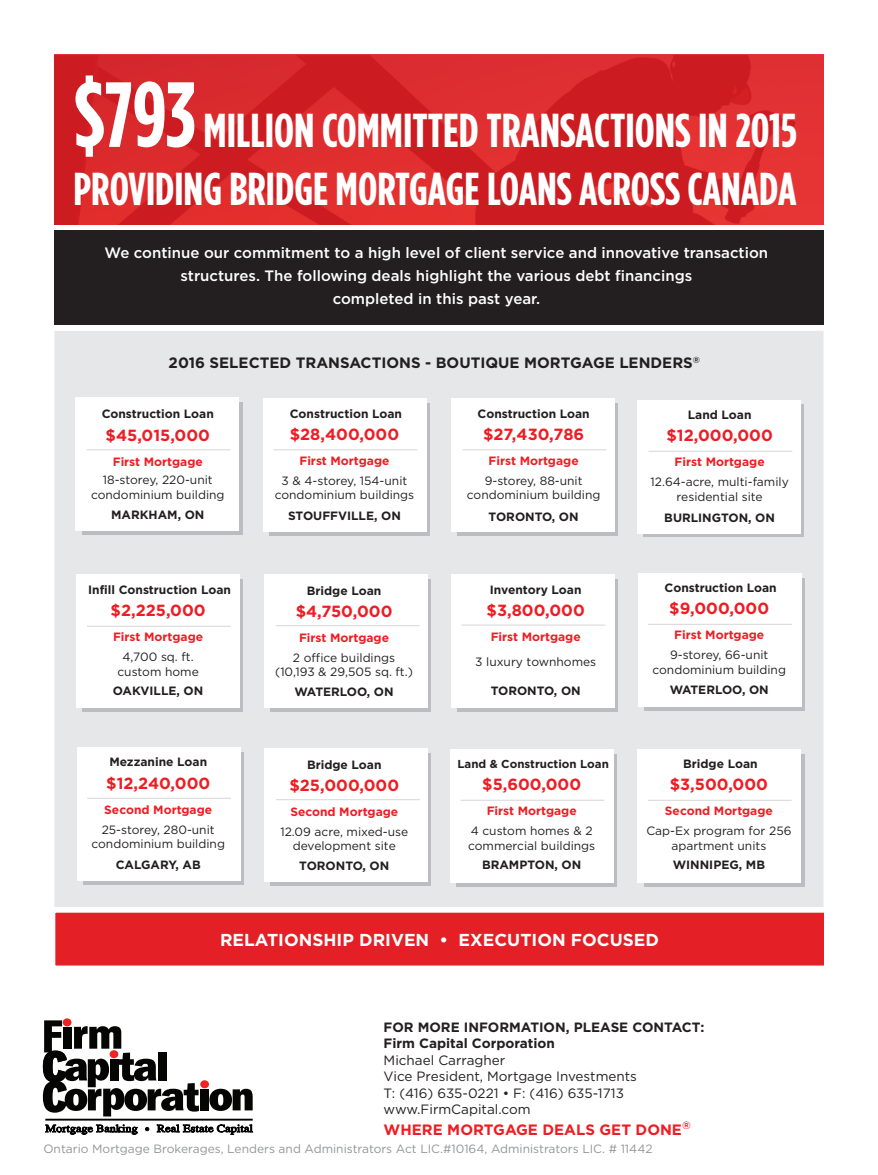
<style>
.page{position:relative;width:878px;height:1175px;background:#fff}
.page>*{position:absolute;margin:0;border:0;box-sizing:border-box;transform-origin:0 0}
.t1{font:700 condensed 47.55px "Gotham HTF";color:#fff}
.t2{font:700 condensed 46.05px "Gotham HTF";color:#fff}
.t3{font:700 17.25px "Gotham HTF";color:#fff}
.t4{font:700 16.2px "Gotham HTF";color:#ee1d23}
.t5{font:500 15px/23.1px "Gotham HTF";color:#fff;text-align:center}
.t6{font:700 15px "Gotham HTF";color:#231f20}
.t7{font:700 15px "Gotham HTF";color:#ee1d23}
.t8{font:13.5px/16.5px "Gotham HTF";color:#231f20}
.t9{font:700 13.5px/16.5px "Gotham HTF";color:#231f20}
.t10{font:12px/14.4px "Gotham HTF";color:#231f20;text-align:center}
.t11{font:700 12px "Gotham HTF";color:#231f20}
.t12{font:700 12px "Gotham HTF";color:#ee1d23}
.t13{font:12px "Gotham HTF";color:#939598}
.t14{font:700 11.55px "Gotham HTF";color:#231f20}
.s1{font-size:92.25px}
</style>
<div class="page">
<svg style="left:209px;top:1088px;width:44px;height:22px"></svg>
<div style="left:201px;top:1088px;width:8px;height:22px;background:#050504"></div>
<div style="left:200px;top:1080px;width:9px;height:8px;background:#ec2426;border-radius:50%"></div>
<svg style="left:42px;top:1020px;width:157px;height:96px"></svg>
<svg style="left:145px;top:1127px;width:4px;height:3px"></svg>
<svg style="left:157px;top:1124px;width:96px;height:10px"></svg>
<svg style="left:45px;top:1124px;width:92px;height:10px"></svg>
<hr style="left:45px;top:1118px;width:208px;height:2px;background:#000">
<div style="left:54px;top:331px;width:769px;height:607px;background:#e6e7e9;border:2px solid #e6e7e9"></div>
<div style="left:54px;top:54px;width:769px;height:171px;background:linear-gradient(to right,#d52427,#d9282b)"></div>
<div style="left:54px;top:230px;width:769px;height:94px;background:#231f20"></div>
<div style="left:50px;top:907px;width:779px;height:64px;background:#e41f25;border:6px solid #fff"></div>
<div style="left:82px;top:402px;width:160px;height:133px;background:#bcbdc0"></div>
<div style="left:76px;top:397px;width:163px;height:134px;background:#fff"></div>
<div style="left:269px;top:403px;width:161px;height:133px;background:#bcbdc0"></div>
<div style="left:263px;top:398px;width:163px;height:134px;background:#fff"></div>
<div style="left:457px;top:403px;width:160px;height:133px;background:linear-gradient(to right,#bcbdc0,#bcbdc0)"></div>
<div style="left:451px;top:398px;width:163px;height:134px;background:#fff"></div>
<hr style="left:462px;top:449px;width:144px;height:1px;background:#dcdddf">
<div style="left:82px;top:578px;width:161px;height:133px;background:linear-gradient(to right,#bcbdc0,#bcbdc0)"></div>
<div style="left:76px;top:574px;width:163px;height:133px;background:#fff"></div>
<hr style="left:273px;top:449px;width:144px;height:1px;background:#dcdddf">
<div style="left:270px;top:578px;width:161px;height:133px;background:linear-gradient(to right,#bcbdc0,#bcbdc0)"></div>
<div style="left:264px;top:574px;width:163px;height:133px;background:#fff"></div>
<div style="left:457px;top:578px;width:161px;height:133px;background:linear-gradient(to right,#bcbdc0,#bcbdc0)"></div>
<div style="left:451px;top:574px;width:163px;height:133px;background:#fff"></div>
<hr style="left:461px;top:624px;width:144px;height:1px;background:#dcdddf">
<div style="left:83px;top:752px;width:161px;height:132px;background:linear-gradient(to right,#bcbdc0,#bcbdc0)"></div>
<div style="left:77px;top:747px;width:163px;height:134px;background:#fff"></div>
<hr style="left:87px;top:797px;width:144px;height:2px;background:#dcdddf">
<hr style="left:87px;top:449px;width:143px;height:1px;background:#dcdddf">
<hr style="left:276px;top:625px;width:143px;height:1px;background:#dcdddf">
<hr style="left:87px;top:625px;width:144px;height:2px;background:#dcdddf">
<div style="left:643px;top:404px;width:161px;height:133px;background:linear-gradient(to right,#bcbdc0,#bcbdc0)"></div>
<div style="left:637px;top:399px;width:163px;height:134px;background:#fff"></div>
<hr style="left:648px;top:451px;width:144px;height:1px;background:#dcdddf">
<div style="left:270px;top:752px;width:161px;height:133px;background:linear-gradient(to right,#bcbdc0,#bcbdc0)"></div>
<div style="left:264px;top:748px;width:163px;height:133px;background:#fff"></div>
<div style="left:643px;top:754px;width:161px;height:132px;background:linear-gradient(to right,#bcbdc0,#bcbdc0)"></div>
<div style="left:637px;top:749px;width:163px;height:134px;background:#fff"></div>
<hr style="left:647px;top:799px;width:144px;height:2px;background:#dcdddf">
<hr style="left:276px;top:799px;width:144px;height:1px;background:#dcdddf">
<div style="left:644px;top:577px;width:160px;height:133px;background:linear-gradient(to right,#bcbdc0,#bcbdc0)"></div>
<div style="left:638px;top:573px;width:163px;height:134px;background:#fff"></div>
<hr style="left:648px;top:624px;width:144px;height:1px;background:#dcdddf">
<div style="left:456px;top:754px;width:161px;height:132px;background:linear-gradient(to right,#bcbdc0,#bcbdc0)"></div>
<div style="left:450px;top:749px;width:163px;height:134px;background:#fff"></div>
<hr style="left:460px;top:799px;width:144px;height:2px;background:#dcdddf">
<h1 class="t1" style="left:73px;top:103px;width:725px"><span class="s1">$793</span> MILLION COMMITTED TRANSACTIONS IN 2015</h1>
<h2 class="t2" style="left:74px;top:162px;width:724px">PROVIDING BRIDGE MORTGAGE LOANS ACROSS CANADA</h2>
<p class="t5" style="left:105px;top:241px;width:665px">We continue our commitment to a high level of client service and innovative transaction structures. The following deals highlight the various debt financings<br>completed in this past year.</p>
<p class="t6" style="left:169px;top:354px;width:533px">2016 SELECTED TRANSACTIONS - BOUTIQUE MORTGAGE LENDERS<sup>®</sup></p>
<p class="t11" style="left:102px;top:406px;width:114px">Construction Loan</p>
<h3 class="t4" style="left:106px;top:426px;width:106px">$45,015,000</h3>
<p class="t12" style="left:113px;top:455px;width:92px">First Mortgage</p>
<p class="t10" style="left:91px;top:472px;width:135px">18-storey, 220-unit condominium building</p>
<p class="t11" style="left:111px;top:507px;width:95px">MARKHAM, ON</p>
<p class="t11" style="left:88px;top:583px;width:144px">Infill Construction Loan</p>
<h3 class="t4" style="left:111px;top:601px;width:97px">$2,225,000</h3>
<p class="t12" style="left:113px;top:630px;width:92px">First Mortgage</p>
<p class="t10" style="left:117px;top:649px;width:83px">4,700 sq. ft. custom home</p>
<p class="t11" style="left:113px;top:684px;width:92px">OAKVILLE, ON</p>
<p class="t11" style="left:109px;top:755px;width:99px">Mezzanine Loan</p>
<h3 class="t4" style="left:106px;top:774px;width:105px">$12,240,000</h3>
<p class="t12" style="left:104px;top:802px;width:109px">Second Mortgage</p>
<p class="t10" style="left:91px;top:822px;width:135px">25-storey, 280-unit condominium building</p>
<p class="t11" style="left:116px;top:857px;width:86px">CALGARY, AB</p>
<p class="t11" style="left:290px;top:406px;width:114px">Construction Loan</p>
<h3 class="t4" style="left:290px;top:424px;width:111px">$28,400,000</h3>
<p class="t12" style="left:299px;top:453px;width:92px">First Mortgage</p>
<p class="t10" style="left:275px;top:473px;width:141px">3 &amp; 4-storey, 154-unit condominium buildings</p>
<p class="t11" style="left:288px;top:509px;width:114px">STOUFFVILLE, ON</p>
<p class="t11" style="left:307px;top:583px;width:76px">Bridge Loan</p>
<h3 class="t4" style="left:296px;top:601px;width:98px">$4,750,000</h3>
<p class="t12" style="left:299px;top:630px;width:92px">First Mortgage</p>
<p class="t10" style="left:275px;top:650px;width:139px">2 office buildings (10,193 &amp; 29,505 sq. ft.)</p>
<p class="t11" style="left:294px;top:685px;width:101px">WATERLOO, ON</p>
<p class="t11" style="left:307px;top:757px;width:76px">Bridge Loan</p>
<h3 class="t4" style="left:289px;top:775px;width:111px">$25,000,000</h3>
<p class="t12" style="left:290px;top:804px;width:109px">Second Mortgage</p>
<p class="t10" style="left:280px;top:824px;width:129px">12.09 acre, mixed-use development site</p>
<p class="t11" style="left:299px;top:859px;width:91px">TORONTO, ON</p>
<p class="t11" style="left:477px;top:406px;width:114px">Construction Loan</p>
<h3 class="t4" style="left:483px;top:424px;width:103px">$27,430,786</h3>
<p class="t12" style="left:488px;top:453px;width:92px">First Mortgage</p>
<p class="t10" style="left:467px;top:473px;width:135px">9-storey, 88-unit condominium building</p>
<p class="t11" style="left:488px;top:509px;width:91px">TORONTO, ON</p>
<p class="t11" style="left:490px;top:582px;width:93px">Inventory Loan</p>
<h3 class="t4" style="left:486px;top:600px;width:100px">$3,800,000</h3>
<p class="t12" style="left:490px;top:630px;width:92px">First Mortgage</p>
<p class="t10" style="left:475px;top:654px;width:123px">3 luxury townhomes</p>
<p class="t11" style="left:490px;top:684px;width:91px">TORONTO, ON</p>
<p class="t14" style="left:457px;top:757px;width:153px">Land &amp; Construction Loan</p>
<h3 class="t4" style="left:482px;top:775px;width:100px">$5,600,000</h3>
<p class="t12" style="left:486px;top:804px;width:92px">First Mortgage</p>
<p class="t10" style="left:468px;top:823px;width:129px;text-align:left">4 custom homes &amp; 2 commercial buildings</p>
<p class="t11" style="left:482px;top:858px;width:101px">BRAMPTON, ON</p>
<p class="t11" style="left:687px;top:408px;width:65px">Land Loan</p>
<h3 class="t4" style="left:666px;top:426px;width:108px">$12,000,000</h3>
<p class="t12" style="left:674px;top:455px;width:92px">First Mortgage</p>
<p class="t10" style="left:650px;top:475px;width:140px">12.64-acre, multi-family residential site</p>
<p class="t11" style="left:664px;top:510px;width:112px">BURLINGTON, ON</p>
<p class="t11" style="left:664px;top:581px;width:114px">Construction Loan</p>
<h3 class="t4" style="left:669px;top:599px;width:101px">$9,000,000</h3>
<p class="t12" style="left:674px;top:628px;width:92px">First Mortgage</p>
<p class="t10" style="left:652px;top:647px;width:135px">9-storey, 66-unit condominium building</p>
<p class="t11" style="left:669px;top:683px;width:101px">WATERLOO, ON</p>
<p class="t11" style="left:683px;top:757px;width:76px">Bridge Loan</p>
<h3 class="t4" style="left:669px;top:775px;width:100px">$3,500,000</h3>
<p class="t12" style="left:665px;top:804px;width:109px">Second Mortgage</p>
<p class="t10" style="left:646px;top:823px;width:147px">Cap-Ex program for 256 apartment units</p>
<p class="t11" style="left:672px;top:858px;width:94px">WINNIPEG, MB</p>
<h3 class="t3" style="left:220px;top:930px;width:440px">RELATIONSHIP DRIVEN • EXECUTION FOCUSED</h3>
<p class="t9" style="left:383px;top:1018px;width:322px">FOR MORE INFORMATION, PLEASE CONTACT:<br>Firm Capital Corporation</p>
<p class="t8" style="left:383px;top:1051px;width:255px">Michael Carragher<br>Vice President, Mortgage Investments<br>T: (416) 635-0221 • F: (416) 635-1713 www.FirmCapital.com</p>
<p class="t7" style="left:383px;top:1121px;width:308px">WHERE MORTGAGE DEALS GET DONE<sup>®</sup></p>
<p class="t13" style="left:43px;top:1142px;width:610px">Ontario Mortgage Brokerages, Lenders and Administrators Act LIC.#10164, Administrators LIC. # 11442</p>
</div>
